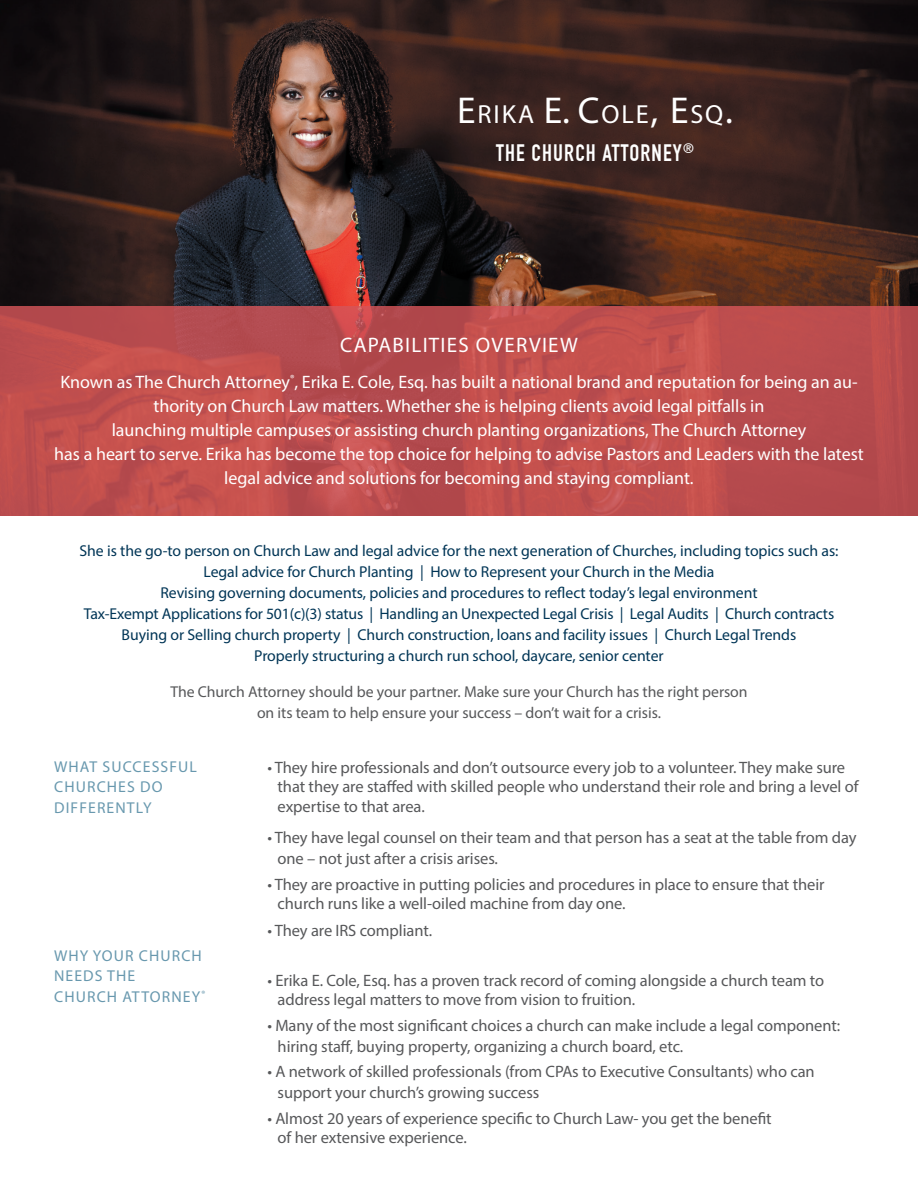
<style>
.page{position:relative;width:918px;height:1188px;background:#fff}
.page>*{position:absolute;margin:0;border:0;box-sizing:border-box;transform-origin:0 0}
.t1{font:26.25px "Myriad Pro";letter-spacing:.07em;color:#fff}
.t2{font:700 23.25px "DIN Condensed";letter-spacing:.05em;color:#fff}
.t3{font:21px "Myriad Pro";letter-spacing:.06em;color:#fff}
.t4{font:18px/24px "Myriad Pro";letter-spacing:-.005em;color:#fff;text-align:center}
.t5{font:16.5px/19.5px "Myriad Pro";letter-spacing:-.005em;color:#57585a}
.t6{font:15.75px "Myriad Pro";letter-spacing:-.005em;color:#003556}
.t7{font:15.75px "Myriad Pro";letter-spacing:-.005em;color:#57585a}
.t8{font:15.75px/19.5px "Myriad Pro";letter-spacing:.07em;color:#6898ae}
.s1{font-size:37.5px}
</style>
<div class="page">
<img style="left:0;top:0;width:918px;height:306px">
<svg style="left:0;top:306px;width:918px;height:209px;background:#bd4e4e"></svg>
<p class="t1" style="left:457px;top:98px;width:277px"><span class="s1">E</span>RIKA <span class="s1">E. C</span>OLE<span class="s1">, E</span>SQ<span class="s1">.</span></p>
<p class="t2" style="left:496px;top:139px;width:199px">THE CHURCH ATTORNEY<sup>®</sup></p>
<p class="t3" style="left:340px;top:332px;width:239px">CAPABILITIES OVERVIEW</p>
<p class="t4" style="left:60px;top:370px;width:799px">Known as The Church Attorney<sup>®</sup>, Erika E. Cole, Esq. has built a national brand and reputation for being an au&shy;thority on Church Law matters. Whether she is helping clients avoid legal pitfalls in</p>
<p class="t4" style="left:112px;top:418px;width:696px">launching multiple campuses or assisting church planting organizations, The Church Attorney</p>
<p class="t4" style="left:54px;top:442px;width:811px">has a heart to serve. Erika has become the top choice for helping to advise Pastors and Leaders with the latest legal advice and solutions for becoming and staying compliant.</p>
<p class="t6" style="left:80px;top:541px;width:760px">She is the go-to person on Church Law and legal advice for the next generation of Churches, including topics such as:</p>
<p class="t6" style="left:204px;top:562px;width:512px">Legal advice for Church Planting | How to Represent your Church in the Media</p>
<p class="t6" style="left:160px;top:583px;width:599px">Revising governing documents, policies and procedures to reflect today’s legal environment</p>
<p class="t6" style="left:84px;top:604px;width:752px">Tax-Exempt Applications for 501(c)(3) status | Handling an Unexpected Legal Crisis | Legal Audits | Church contracts</p>
<p class="t6" style="left:122px;top:625px;width:676px">Buying or Selling church property | Church construction, loans and facility issues | Church Legal Trends</p>
<p class="t6" style="left:254px;top:646px;width:411px">Properly structuring a church run school, daycare, senior center</p>
<p class="t7" style="left:170px;top:682px;width:579px">The Church Attorney should be your partner. Make sure your Church has the right person</p>
<p class="t7" style="left:257px;top:703px;width:405px">on its team to help ensure your success – don’t wait for a crisis.</p>
<p class="t8" style="left:54px;top:757px;width:144px">WHAT SUCCESSFUL<br>CHURCHES DO</p>
<p class="t8" style="left:54px;top:798px;width:99px">DIFFERENTLY</p>
<p class="t8" style="left:54px;top:946px;width:149px">WHY YOUR CHURCH</p>
<p class="t8" style="left:54px;top:966px;width:83px">NEEDS THE</p>
<p class="t8" style="left:54px;top:987px;width:153px">CHURCH ATTORNEY<sup>®</sup></p>
<p class="t5" style="left:278px;top:757px;width:583px;text-indent:-10px">• They hire professionals and don’t outsource every job to a volunteer. They make sure that they are staffed with skilled people who understand their role and bring a level of expertise to that area.</p>
<p class="t5" style="left:267px;top:828px;width:591px">• They have legal counsel on their team and that person has a seat at the table from day</p>
<p class="t5" style="left:278px;top:849px;width:222px">one – not just after a crisis arises.</p>
<p class="t5" style="left:267px;top:874px;width:559px">• They are proactive in putting policies and procedures in place to ensure that their</p>
<p class="t5" style="left:278px;top:894px;width:349px">church runs like a well-oiled machine from day one.</p>
<p class="t5" style="left:267px;top:921px;width:166px">• They are IRS compliant.</p>
<p class="t5" style="left:267px;top:970px;width:558px">• Erika E. Cole, Esq. has a proven track record of coming alongside a church team to</p>
<p class="t5" style="left:278px;top:990px;width:359px">address legal matters to move from vision to fruition.</p>
<p class="t5" style="left:267px;top:1015px;width:574px">• Many of the most significant choices a church can make include a legal component:</p>
<p class="t5" style="left:278px;top:1036px;width:407px">hiring staff, buying property, organizing a church board, etc.</p>
<p class="t5" style="left:267px;top:1062px;width:549px">• A network of skilled professionals (from CPAs to Executive Consultants) who can</p>
<p class="t5" style="left:278px;top:1083px;width:263px">support your church’s growing success</p>
<p class="t5" style="left:267px;top:1108px;width:506px">• Almost 20 years of experience specific to Church Law- you get the benefit</p>
<p class="t5" style="left:278px;top:1128px;width:191px">of her extensive experience.</p>
</div>
